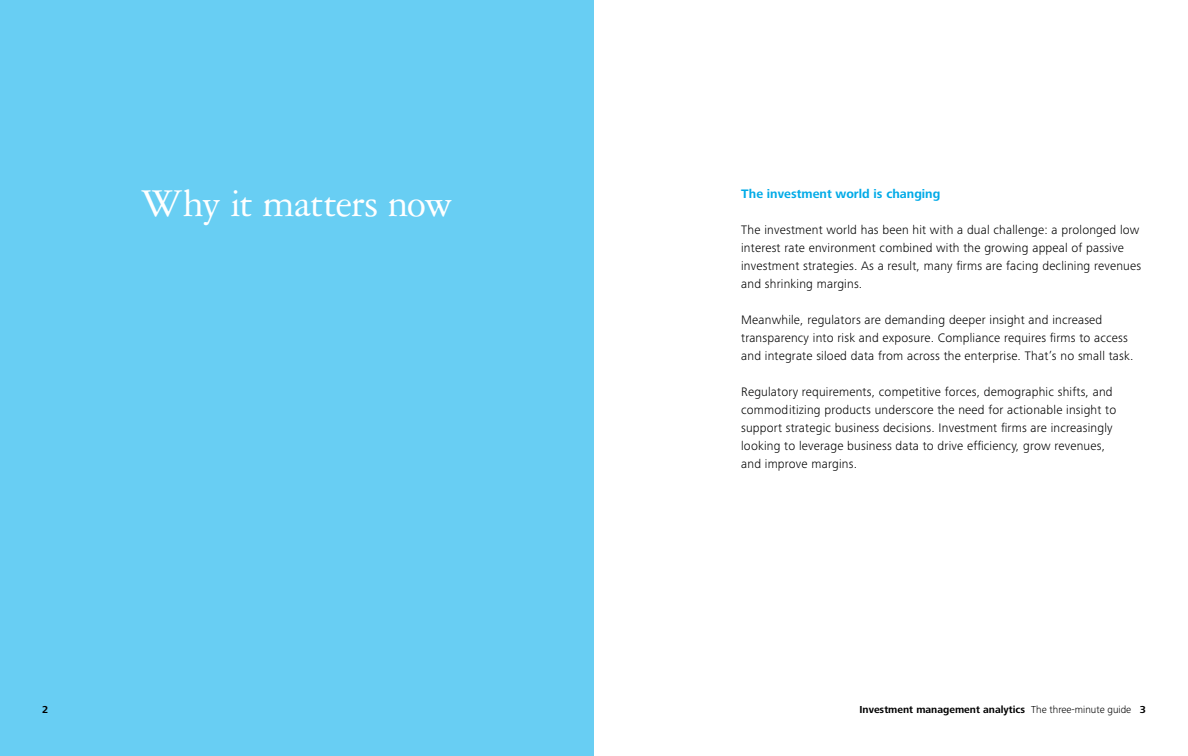
<style>
.page{position:relative;width:1188px;height:756px;background:#fff}
.page>*{position:absolute;margin:0;border:0;box-sizing:border-box;transform-origin:0 0}
.t1{font:42px "Garamond Three";letter-spacing:-.03em;color:#fff}
.t2{font:300 12.75px/18px "Frutiger Next Pro";letter-spacing:.015em;color:#000}
.t3{font:700 12.75px "Frutiger Next Pro";color:#00aae7}
.t4{font:700 10.5px "Frutiger Next Pro";color:#000}
.s1{font-weight:300}
</style>
<div class="page">
<div style="left:0;top:0;width:594px;height:756px;background:#68cef3"></div>
<h1 class="t1" style="left:141px;top:181px;width:313px">Why it matters now</h1>
<p class="t3" style="left:741px;top:187px;width:201px">The investment world is changing</p>
<p class="t2" style="left:741px;top:221px;width:402px">The investment world has been hit with a dual challenge: a prolonged low interest rate environment combined with the growing appeal of passive investment strategies. As a result, many firms are facing declining revenues and shrinking margins.</p>
<p class="t2" style="left:741px;top:311px;width:394px">Meanwhile, regulators are demanding deeper insight and increased transparency into risk and exposure. Compliance requires firms to access and integrate siloed data from across the enterprise. That’s no small task.</p>
<p class="t2" style="left:741px;top:383px;width:377px">Regulatory requirements, competitive forces, demographic shifts, and commoditizing products underscore the need for actionable insight to support strategic business decisions. Investment firms are increasingly looking to leverage business data to drive efficiency, grow revenues, and improve margins.</p>
<p class="t4" style="left:42px;top:704px;width:8px">2</p>
<p class="t4" style="left:860px;top:704px;width:288px">Investment management analytics <span class="s1">The three-minute guide</span> 3</p>
</div>
